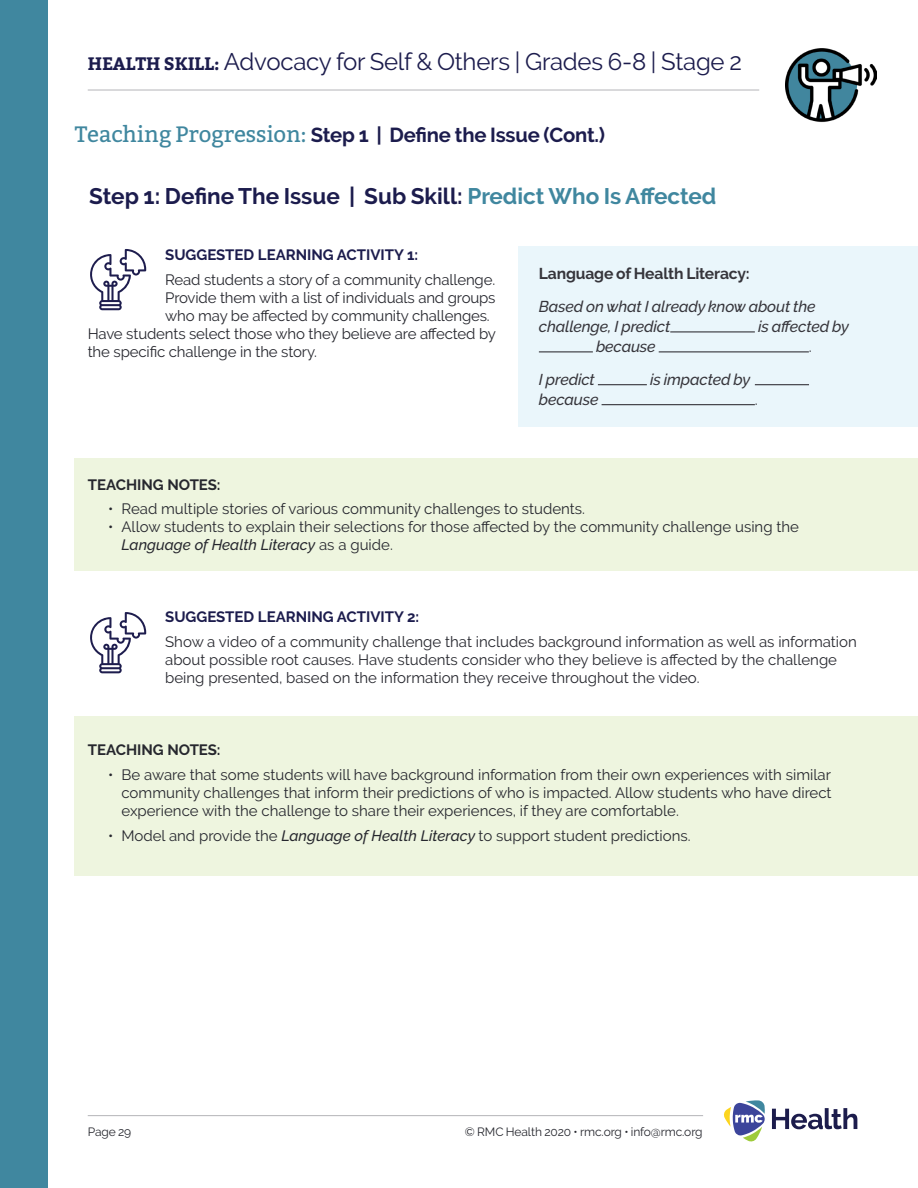
<style>
.page{position:relative;width:918px;height:1188px;background:#fff}
.page>*{position:absolute;margin:0;border:0;box-sizing:border-box;transform-origin:0 0}
.t1{font:24px "Raleway";letter-spacing:-.01em;color:#1c1c4d}
.Medium_Purple_Header{font:700 22.5px "Raleway";color:#1c1c4d}
.t2{font:700 20.25px "Raleway";letter-spacing:-.01em;color:#1c1c4d}
.t3{font:italic 500 15.75px/20px "Raleway";letter-spacing:-.01em;color:#36353b}
.t4{font:700 15.75px "Raleway";letter-spacing:-.01em;color:#36353b}
.t5{font:15.75px "Raleway";color:#36353b}
.Bullets{font:15px/18px "Raleway";color:#26272e}
.Small_Purple_Header{font:700 15px "Raleway";color:#1c1c4d}
.Small_Purple_Header-2{font:700 15px "Raleway";color:#26272e}
.t6{font:12px "Raleway";letter-spacing:-.01em;color:#26272e}
.s1{font-family:"Bitter";font-weight:700;font-size:18px}
.s2{font-family:"Bitter";font-weight:400;font-size:22.35px;color:#40879f}
.s3{color:#40879f}
.s4{font-weight:500;font-style:italic}
</style>
<div class="page">
<svg style="left:724px;top:1100px;width:41px;height:42px"></svg>
<svg style="left:772px;top:1108px;width:85px;height:21px"></svg>
<hr style="left:88px;top:1115px;width:615px;height:1px;background:#b4b5b8">
<div style="left:0;top:0;width:47px;height:1188px;background:#40879f"></div>
<hr style="left:88px;top:90px;width:671px;height:1px;background:#b4b5b8">
<img style="left:785px;top:48px;width:91px;height:75px">
<div style="left:74px;top:458px;width:844px;height:113px;background:#eef5df"></div>
<div style="left:74px;top:716px;width:844px;height:159px;background:#eef5df"></div>
<div style="left:518px;top:246px;width:400px;height:180px;background:#eaf6fb"></div>
<hr style="left:670px;top:331px;width:85px;height:1px;background:#36353b">
<hr style="left:539px;top:351px;width:54px;height:1px;background:#36353b">
<hr style="left:659px;top:351px;width:150px;height:1px;background:#36353b">
<hr style="left:598px;top:384px;width:49px;height:1px;background:#36353b">
<hr style="left:755px;top:384px;width:54px;height:1px;background:#36353b">
<hr style="left:602px;top:404px;width:153px;height:1px;background:#36353b">
<svg style="left:90px;top:249px;width:56px;height:61px"></svg>
<svg style="left:90px;top:612px;width:56px;height:61px"></svg>
<p class="t1" style="left:88px;top:47px;width:656px"><span class="s1">HEALTH SKILL:</span> Advocacy for Self &amp; Others | Grades 6-8 | Stage 2</p>
<p class="t2" style="left:75px;top:124px;width:532px"><span class="s2">Teaching Progression:</span> Step 1 | Define the Issue (Cont.)</p>
<p class="Medium_Purple_Header" style="left:89px;top:184px;width:629px">Step 1: Define The Issue | Sub Skill: <span class="s3">Predict Who Is Affected</span></p>
<p class="Small_Purple_Header" style="left:165px;top:246px;width:255px">SUGGESTED LEARNING ACTIVITY 1:</p>
<p class="Bullets" style="left:165px;top:271px;width:332px">Read students a story of a community challenge.</p>
<p class="Bullets" style="left:165px;top:289px;width:332px">Provide them with a list of individuals and groups</p>
<p class="Bullets" style="left:165px;top:307px;width:326px">who may be affected by community challenges.</p>
<p class="Bullets" style="left:88px;top:325px;width:410px">Have students select those who they believe are affected by</p>
<p class="Bullets" style="left:88px;top:343px;width:231px">the specific challenge in the story.</p>
<p class="t4" style="left:539px;top:265px;width:212px">Language of Health Literacy:</p>
<p class="t3" style="left:539px;top:297px;width:278px">Based on what I already know about the challenge, I predict</p>
<p class="t3" style="left:758px;top:317px;width:93px">is affected by</p>
<p class="t3" style="left:596px;top:337px;width:61px">because</p>
<p class="t5" style="left:809px;top:337px;width:4px">.</p>
<p class="t3" style="left:539px;top:369px;width:58px">I predict</p>
<p class="t3" style="left:650px;top:369px;width:102px">is impacted by</p>
<p class="t3" style="left:539px;top:389px;width:61px">because</p>
<p class="t5" style="left:755px;top:390px;width:4px">.</p>
<p class="Small_Purple_Header-2" style="left:88px;top:476px;width:134px">TEACHING NOTES:</p>
<p class="Bullets" style="left:108px;top:500px;width:479px">• Read multiple stories of various community challenges to students.</p>
<p class="Bullets" style="left:122px;top:518px;width:679px;text-indent:-14px">• Allow students to explain their selections for those affected by the community challenge using the<br><span class="s4">Language of Health Literacy</span> as a guide.</p>
<p class="Small_Purple_Header" style="left:165px;top:609px;width:256px">SUGGESTED LEARNING ACTIVITY 2:</p>
<p class="Bullets" style="left:165px;top:633px;width:693px">Show a video of a community challenge that includes background information as well as information about possible root causes. Have students consider who they believe is affected by the challenge being presented, based on the information they receive throughout the video.</p>
<p class="Small_Purple_Header-2" style="left:88px;top:741px;width:134px">TEACHING NOTES:</p>
<p class="Bullets" style="left:122px;top:766px;width:712px;text-align:justify;text-indent:-14px">• Be aware that some students will have background information from their own experiences with similar community challenges that inform their predictions of who is impacted. Allow students who have direct experience with the challenge to share their experiences, if they are comfortable.</p>
<p class="Bullets" style="left:108px;top:826px;width:584px">• Model and provide the <span class="s4">Language of Health Literacy</span> to support student predictions.</p>
<p class="t6" style="left:88px;top:1125px;width:45px">Page 29</p>
<p class="t6" style="left:465px;top:1125px;width:239px">© RMC Health 2020 • rmc.org • info@rmc.org</p>
</div>
